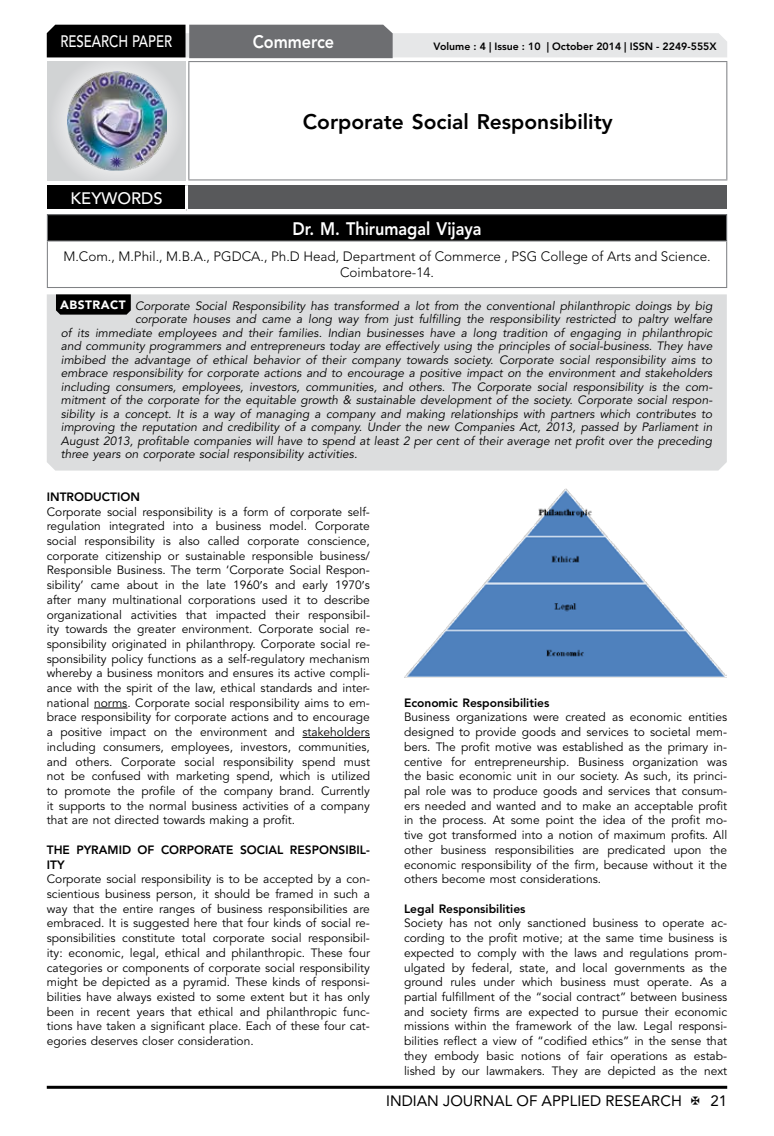
<style>
.page{position:relative;width:774px;height:1136px;background:#fff}
.page>*{position:absolute;margin:0;border:0;box-sizing:border-box;transform-origin:0 0}
.t1{font:800 21px "Avenir LT Std";color:#000}
.t2{font:800 18px "Avenir LT Std";color:#fff;scale:.9 1}
.t3{font:500 16.5px "Avenir LT Std";color:#fff;scale:.8 1}
.t4{font:500 16.5px "Avenir LT Std";color:#fff}
.t5{font:15px "Avenir LT Std";color:#000}
.t6{font:300 13.5px/16.2px "Avenir LT Std";color:#000;text-align:center}
.t7{font:12px/14.7px "Avenir LT Std";color:#000;text-align:justify}
.t8{font:italic 12px "Avenir LT Std";color:#000}
.t9{font:800 12px/14.7px "Avenir LT Std";color:#000}
.t10{font:800 10.5px "Avenir LT Std";color:#000}
.s1{font-weight:900;font-style:normal;color:#fff}
</style>
<div class="page">
<hr style="left:47px;top:1085px;width:680px;height:3px;background:#000">
<div style="left:48px;top:62px;width:137px;height:118px;background:linear-gradient(to right,#d9dadb,#d9dadb)"></div>
<img style="left:68px;top:71px;width:99px;height:100px">
<svg style="left:47px;top:25px;width:680px;height:33px;background:#979899"></svg>
<hr style="left:188px;top:61px;width:539px;height:1px;background:#808285">
<hr style="left:188px;top:62px;width:1px;height:117px;background:#808285">
<hr style="left:726px;top:62px;width:1px;height:117px;background:#808285">
<hr style="left:188px;top:179px;width:539px;height:1px;background:#808285">
<div style="left:47px;top:215px;width:680px;height:26px;background:#000"></div>
<hr style="left:47px;top:214px;width:680px;height:1px;background:#808285">
<svg style="left:47px;top:215px;width:1px;height:25px"></svg>
<svg style="left:726px;top:215px;width:1px;height:25px"></svg>
<hr style="left:47px;top:240px;width:680px;height:1px;background:#808285">
<hr style="left:47px;top:241px;width:1px;height:46px;background:#808285">
<hr style="left:726px;top:241px;width:1px;height:46px;background:#808285">
<hr style="left:47px;top:287px;width:680px;height:1px;background:#808285">
<div style="left:47px;top:185px;width:139px;height:25px;background:#000"></div>
<div style="left:186px;top:185px;width:541px;height:25px;background:#58595b"></div>
<hr style="left:185px;top:185px;width:3px;height:24px;background:#fff">
<hr style="left:47px;top:209px;width:139px;height:3px;background:#fff">
<hr style="left:186px;top:209px;width:541px;height:3px;background:#fff">
<div style="left:47px;top:294px;width:680px;height:176px;background:#dcddde"></div>
<svg style="left:56px;top:294px;width:75px;height:20px"></svg>
<hr style="left:94px;top:707px;width:33px;height:1px;background:#000">
<hr style="left:302px;top:737px;width:68px;height:1px;background:#000">
<img style="left:405px;top:488px;width:321px;height:189px">
<h3 class="t3" style="left:60px;top:32px;width:139px">RESEARCH PAPER</h3>
<h3 class="t4" style="left:71px;top:189px;width:94px">KEYWORDS</h3>
<h2 class="t2" style="left:253px;top:31px;width:92px">Commerce</h2>
<p class="t10" style="left:434px;top:41px;width:284px">Volume : 4 | Issue : 10 | October 2014 | ISSN - 2249-555X</p>
<h1 class="t1" style="left:303px;top:109px;width:311px">Corporate Social Responsibility</h1>
<h2 class="t2" style="left:292px;top:218px;width:212px">Dr. M. Thirumagal Vijaya</h2>
<p class="t6" style="left:63px;top:248px;width:649px">M.Com., M.Phil., M.B.A., PGDCA., Ph.D Head, Department of Commerce , PSG College of Arts and Science.<br>Coimbatore-14.</p>
<p class="t8" style="left:60px;top:299px;width:654px"><span class="s1">ABSTRACT</span> Corporate Social Responsibility has transformed a lot from the conventional philanthropic doings by big</p>
<p class="t8" style="left:135px;top:312px;width:579px">corporate houses and came a long way from just fulfilling the responsibility restricted to paltry welfare</p>
<p class="t8" style="left:61px;top:326px;width:653px">of its immediate employees and their families. Indian businesses have a long tradition of engaging in philanthropic</p>
<p class="t8" style="left:61px;top:339px;width:653px">and community programmers and entrepreneurs today are effectively using the principles of social-business. They have</p>
<p class="t8" style="left:61px;top:353px;width:653px">imbibed the advantage of ethical behavior of their company towards society. Corporate social responsibility aims to</p>
<p class="t8" style="left:61px;top:366px;width:653px">embrace responsibility for corporate actions and to encourage a positive impact on the environment and stakeholders</p>
<p class="t8" style="left:61px;top:380px;width:653px">including consumers, employees, investors, communities, and others. The Corporate social responsibility is the com-</p>
<p class="t8" style="left:61px;top:393px;width:653px">mitment of the corporate for the equitable growth &amp; sustainable development of the society. Corporate social respon-</p>
<p class="t8" style="left:61px;top:407px;width:653px">sibility is a concept. It is a way of managing a company and making relationships with partners which contributes to</p>
<p class="t8" style="left:61px;top:420px;width:653px">improving the reputation and credibility of a company. Under the new Companies Act, 2013, passed by Parliament in</p>
<p class="t8" style="left:61px;top:434px;width:653px">August 2013, profitable companies will have to spend at least 2 per cent of their average net profit over the preceding</p>
<p class="t8" style="left:61px;top:447px;width:298px">three years on corporate social responsibility activities.</p>
<p class="t9" style="left:47px;top:489px;width:95px">INTRODUCTION</p>
<p class="t7" style="left:47px;top:504px;width:325px">Corporate social responsibility is a form of corporate self&shy;regulation integrated into a business model. Corporate social responsibility is also called corporate conscience, corporate citizenship or sustainable responsible business/ Responsible Business. The term ‘Corporate Social Respon&shy;sibility’ came about in the late 1960 s and early 1970 s after many multinational corporations used it to describe organizational activities that impacted their responsibil&shy;ity towards the greater environment. Corporate social re&shy;sponsibility originated in philanthropy. Corporate social re&shy;sponsibility policy functions as a self-regulatory mechanism whereby a business monitors and ensures its active compli&shy;ance with the spirit of the law, ethical standards and inter&shy;national norms. Corporate social responsibility aims to em&shy;brace responsibility for corporate actions and to encourage a positive impact on the environment and stakeholders including consumers, employees, investors, communities, and others. Corporate social responsibility spend must not be confused with marketing spend, which is utilized to promote the profile of the company brand. Currently it supports to the normal business activities of a company that are not directed towards making a profit.</p>
<p class="t9" style="left:47px;top:842px;width:325px">THE PYRAMID OF CORPORATE SOCIAL RESPONSIBIL-<br>ITY</p>
<p class="t7" style="left:47px;top:872px;width:325px">Corporate social responsibility is to be accepted by a con&shy;scientious business person, it should be framed in such a way that the entire ranges of business responsibilities are embraced. It is suggested here that four kinds of social re&shy;sponsibilities constitute total corporate social responsibil&shy;ity: economic, legal, ethical and philanthropic. These four categories or components of corporate social responsibility might be depicted as a pyramid. These kinds of responsi&shy;bilities have always existed to some extent but it has only been in recent years that ethical and philanthropic func&shy;tions have taken a significant place. Each of these four cat&shy;egories deserves closer consideration.</p>
<p class="t9" style="left:404px;top:695px;width:147px">Economic Responsibilities</p>
<p class="t7" style="left:404px;top:710px;width:325px">Business organizations were created as economic entities designed to provide goods and services to societal mem&shy;bers. The profit motive was established as the primary in&shy;centive for entrepreneurship. Business organization was the basic economic unit in our society. As such, its princi&shy;pal role was to produce goods and services that consum&shy;ers needed and wanted and to make an acceptable profit in the process. At some point the idea of the profit mo&shy;tive got transformed into a notion of maximum profits. All other business responsibilities are predicated upon the economic responsibility of the firm, because without it the others become most considerations.</p>
<p class="t9" style="left:404px;top:901px;width:123px">Legal Responsibilities</p>
<p class="t7" style="left:404px;top:916px;width:325px">Society has not only sanctioned business to operate ac&shy;cording to the profit motive; at the same time business is expected to comply with the laws and regulations prom&shy;ulgated by federal, state, and local governments as the ground rules under which business must operate. As a partial fulfillment of the “social contract” between business and society firms are expected to pursue their economic missions within the framework of the law. Legal responsi&shy;bilities reflect a view of “codified ethics” in the sense that they embody basic notions of fair operations as estab&shy;lished by our lawmakers. They are depicted as the next</p>
<p class="t5" style="left:386px;top:1091px;width:297px">INDIAN JOURNAL OF APPLIED RESEARCH</p>
<p class="t5" style="left:710px;top:1091px;width:18px">21</p>
</div>
